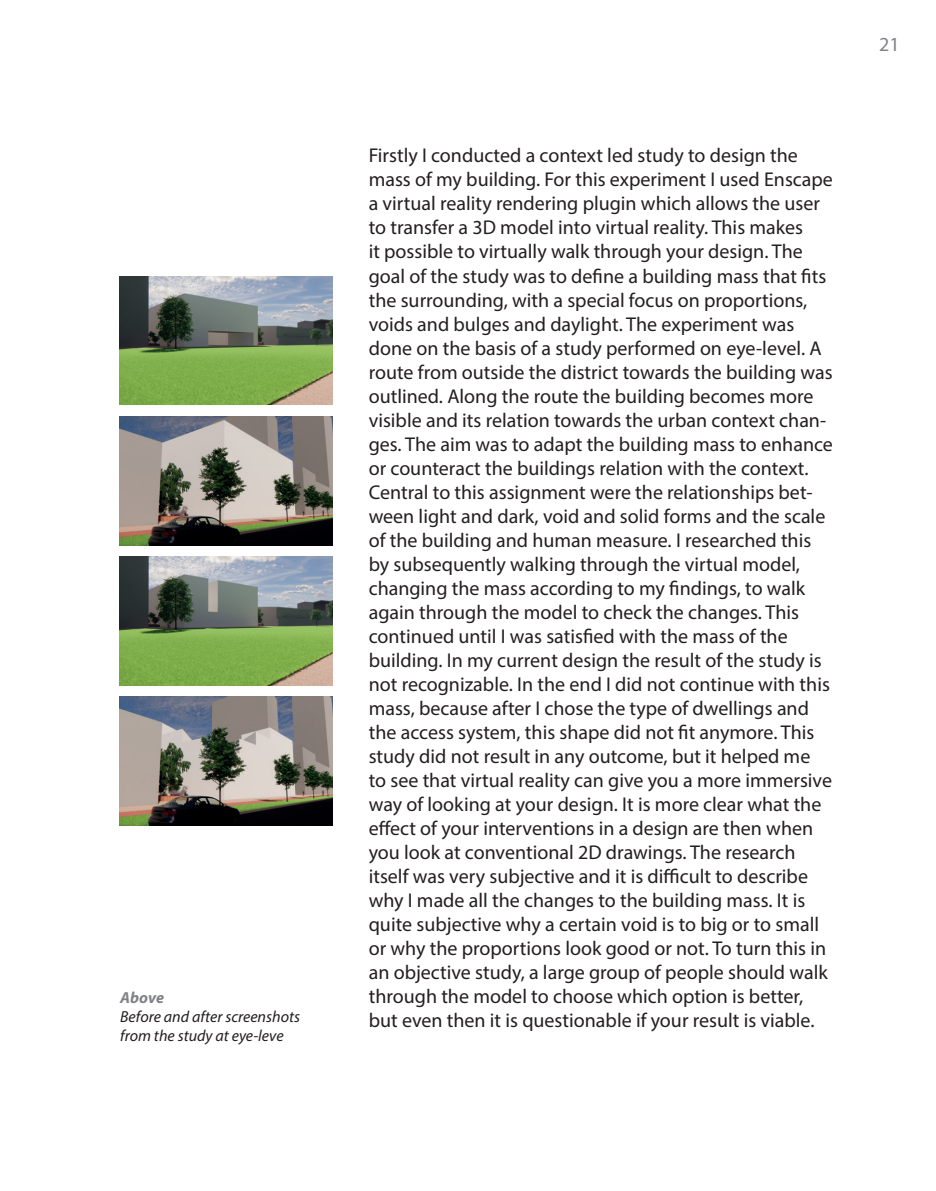
<style>
.page{position:relative;width:936px;height:1191px;background:#fff}
.page>*{position:absolute;margin:0;border:0;box-sizing:border-box;transform-origin:0 0}
.t1{font:20px/24px "Myriad Pro";color:#231f20}
.t2{font:20px "Myriad Pro";color:#808285}
.t3{font:italic 16px/19.2px "Myriad Pro";color:#231f20}
.t4{font:italic 700 16px "Myriad Pro";color:#808285}
</style>
<div class="page">
<img style="left:120px;top:556px;width:212px;height:129px">
<img style="left:120px;top:276px;width:212px;height:129px">
<img style="left:120px;top:696px;width:212px;height:129px">
<img style="left:120px;top:416px;width:212px;height:129px">
<p class="t4" style="left:120px;top:987px;width:45px">Above</p>
<p class="t3" style="left:120px;top:1006px;width:181px">Before and after screenshots from the study at eye-leve</p>
<p class="t1" style="left:369px;top:143px;width:466px">Firstly I conducted a context led study to design the mass of my building. For this experiment I used Enscape a virtual reality rendering plugin which allows the user to transfer a 3D model into virtual reality. This makes<br>it possible to virtually walk through your design. The goal of the study was to define a building mass that fits the surrounding, with a special focus on proportions, voids and bulges and daylight. The experiment was done on the basis of a study performed on eye-level. A route from outside the district towards the building was outlined. Along the route the building becomes more visible and its relation towards the urban context chan&shy;ges. The aim was to adapt the building mass to enhance or counteract the buildings relation with the context.<br>Central to this assignment were the relationships bet&shy;ween light and dark, void and solid forms and the scale of the building and human measure. I researched this by subsequently walking through the virtual model, changing the mass according to my findings, to walk again through the model to check the changes. This continued until I was satisfied with the mass of the building. In my current design the result of the study is not recognizable. In the end I did not continue with this mass, because after I chose the type of dwellings and the access system, this shape did not fit anymore. This study did not result in any outcome, but it helped me<br>to see that virtual reality can give you a more immersive way of looking at your design. It is more clear what the effect of your interventions in a design are then when you look at conventional 2D drawings. The research itself was very subjective and it is difficult to describe why I made all the changes to the building mass. It is quite subjective why a certain void is to big or to small or why the proportions look good or not. To turn this in an objective study, a large group of people should walk through the model to choose which option is better, but even then it is questionable if your result is viable.</p>
<p class="t2" style="left:879px;top:32px;width:22px">21</p>
</div>
